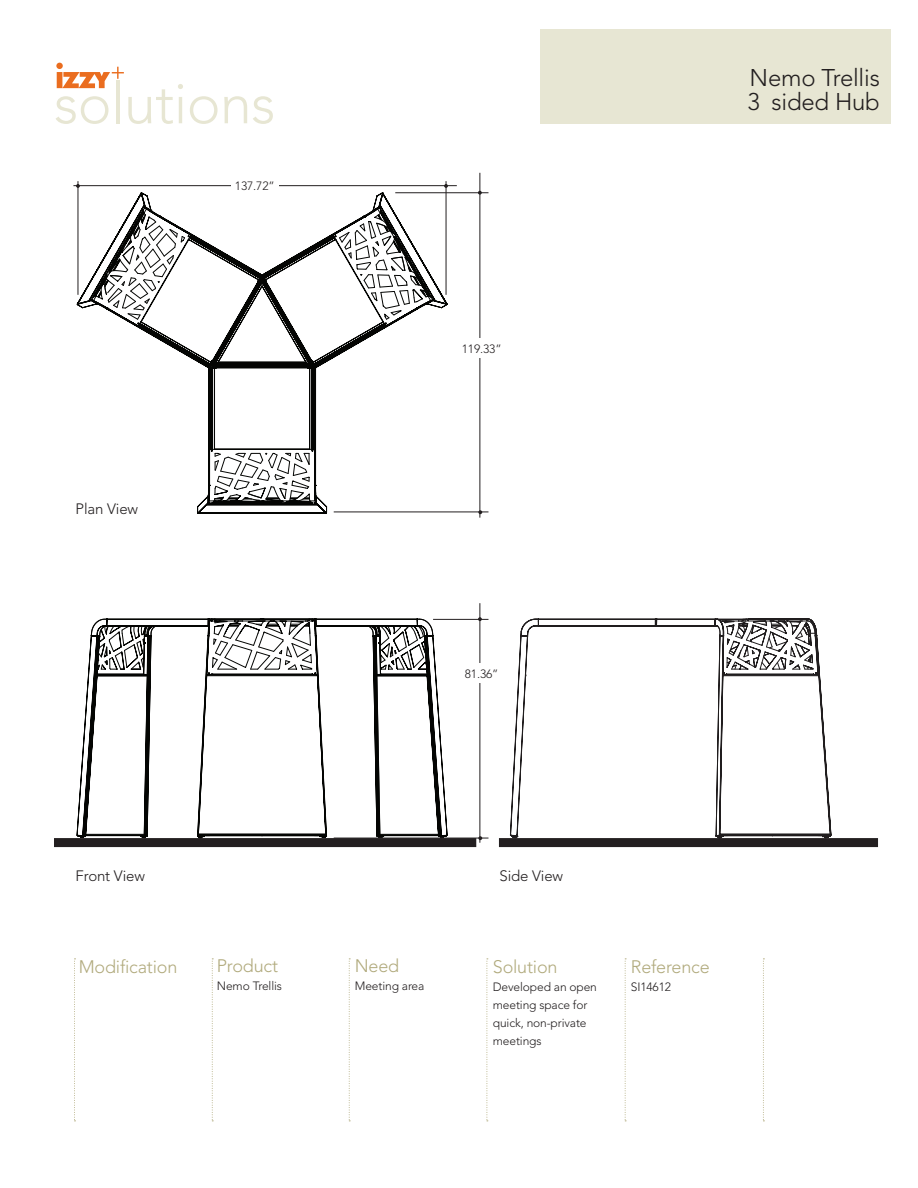
<style>
.page{position:relative;width:918px;height:1188px;background:#fff}
.page>*{position:absolute;margin:0;border:0;box-sizing:border-box;transform-origin:0 0}
.t1{font:300 57px "Avenir";letter-spacing:-.01em;color:#e7e6d3}
.t2{font:300 24px/24px "Avenir";letter-spacing:-.01em;color:#231f20}
.t3{font:300 18px "Avenir";letter-spacing:-.01em;color:#b1aa7d}
.t4{font:300 15px "Avenir";letter-spacing:-.01em;color:#231f20}
.t5{font:12.3px "Myriad Pro";color:#040503;scale:.8 1}
.t6{font:300 12px/18px "Avenir";letter-spacing:-.01em;color:#231f20}
</style>
<div class="page">
<hr style="left:334px;top:512px;width:154px;height:1px;background:#231f20">
<hr style="left:433px;top:619px;width:55px;height:1px;background:#231f20">
<svg style="left:56px;top:63px;width:68px;height:25px"></svg>
<div style="left:540px;top:29px;width:351px;height:95px;background:#e7e6d3"></div>
<svg style="left:74px;top:958px;width:2px;height:163px"></svg>
<svg style="left:212px;top:958px;width:1px;height:163px"></svg>
<svg style="left:349px;top:958px;width:1px;height:163px"></svg>
<svg style="left:487px;top:958px;width:1px;height:163px"></svg>
<svg style="left:625px;top:958px;width:1px;height:163px"></svg>
<svg style="left:763px;top:958px;width:1px;height:163px"></svg>
<svg style="left:144px;top:637px;width:312px;height:201px"></svg>
<svg style="left:80px;top:642px;width:364px;height:196px"></svg>
<svg style="left:91px;top:618px;width:365px;height:19px"></svg>
<svg style="left:509px;top:618px;width:323px;height:220px"></svg>
<hr style="left:480px;top:173px;width:1px;height:345px;background:#231f20">
<hr style="left:480px;top:603px;width:1px;height:240px;background:#231f20">
<hr style="left:73px;top:185px;width:384px;height:1px;background:#231f20">
<hr style="left:395px;top:192px;width:93px;height:1px;background:#231f20">
<hr style="left:334px;top:838px;width:154px;height:1px;background:#231f20">
<svg style="left:76px;top:181px;width:380px;height:333px"></svg>
<div style="left:231px;top:176px;width:48px;height:19px;background:#fff"></div>
<div style="left:458px;top:338px;width:47px;height:20px;background:#fff"></div>
<div style="left:458px;top:663px;width:47px;height:20px;background:#fff"></div>
<div style="left:54px;top:838px;width:422px;height:9px;background:#231f20"></div>
<div style="left:499px;top:838px;width:379px;height:9px;background:#231f20"></div>
<h1 class="t1" style="left:54px;top:70px;width:223px">solutions</h1>
<p class="t6" style="left:235px;top:177px;width:41px">137.72”</p>
<p class="t5" style="left:244px;top:185px;width:36px">137.72</p>
<p class="t4" style="left:76px;top:500px;width:64px">Plan View</p>
<p class="t6" style="left:462px;top:339px;width:41px">119.33”</p>
<p class="t6" style="left:465px;top:665px;width:35px">81.36”</p>
<h2 class="t2" style="left:747px;top:66px;width:134px">Nemo Trellis<br>3 sided Hub</h2>
<p class="t4" style="left:76px;top:867px;width:71px">Front View</p>
<h3 class="t3" style="left:79px;top:956px;width:100px">Modification</h3>
<h3 class="t3" style="left:217px;top:956px;width:63px">Product</h3>
<p class="t6" style="left:217px;top:977px;width:67px">Nemo Trellis</p>
<h3 class="t3" style="left:355px;top:956px;width:46px">Need</h3>
<p class="t6" style="left:355px;top:977px;width:71px">Meeting area</p>
<p class="t4" style="left:500px;top:867px;width:65px">Side View</p>
<h3 class="t3" style="left:493px;top:956px;width:66px">Solution</h3>
<p class="t6" style="left:493px;top:978px;width:106px">Developed an open meeting space for quick, non-private meetings</p>
<h3 class="t3" style="left:631px;top:956px;width:80px">Reference</h3>
<p class="t6" style="left:631px;top:978px;width:42px">SI14612</p>
</div>
